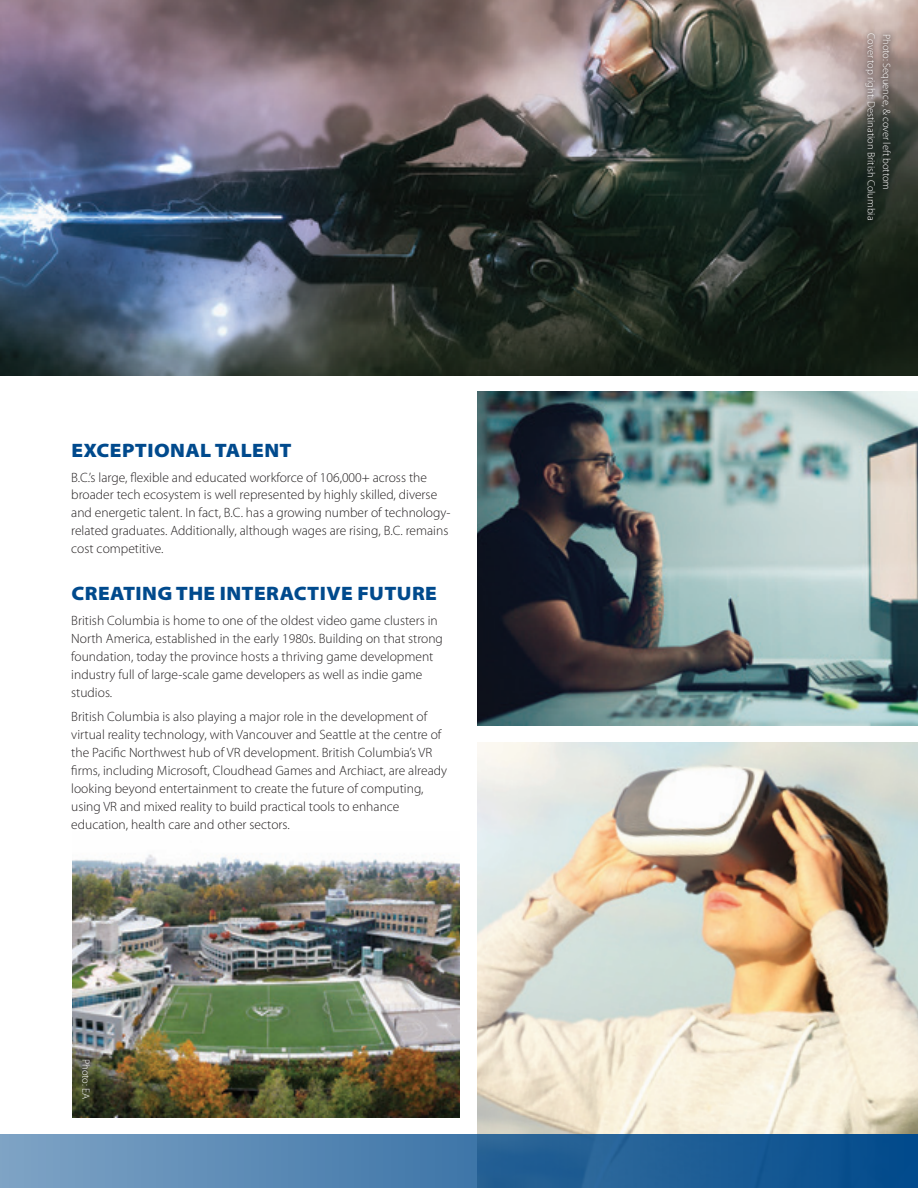
<style>
.page{position:relative;width:918px;height:1188px;background:#fff}
.page>*{position:absolute;margin:0;border:0;box-sizing:border-box;transform-origin:0 0}
.t1{font:900 semi-expanded 19.5px "Myriad Pro";letter-spacing:.02em;color:#004a8d}
.t2{font:300 13.5px/18px "Myriad Pro";color:#231f20}
.t3{font:300 10.5px "Myriad Pro";color:#fff}
</style>
<div class="page">
<img style="left:477px;top:742px;width:441px;height:392px">
<img style="left:477px;top:392px;width:441px;height:334px">
<img style="left:0;top:0;width:918px;height:375px">
<div style="left:873px;top:26px;width:25px;height:172px;background:#231f20;opacity:.75"></div>
<div style="left:860px;top:29px;width:21px;height:196px;background:#231f20;opacity:.3"></div>
<img style="left:72px;top:853px;width:388px;height:264px">
<div style="left:77px;top:1054px;width:18px;height:50px;background:#231f20;opacity:.3"></div>
<svg style="left:0;top:1134px;width:918px;height:54px;background:#3d74a5"></svg>
<h1 class="t1" style="left:71px;top:439px;width:222px">EXCEPTIONAL TALENT</h1>
<p class="t2" style="left:71px;top:468px;width:381px">B.C.’s large, flexible and educated workforce of 106,000+ across the broader tech ecosystem is well represented by highly skilled, diverse and energetic talent. In fact, B.C. has a growing number of technology&shy;related graduates. Additionally, although wages are rising, B.C. remains cost competitive.</p>
<h1 class="t1" style="left:71px;top:582px;width:367px">CREATING THE INTERACTIVE FUTURE</h1>
<p class="t2" style="left:71px;top:611px;width:373px">British Columbia is home to one of the oldest video game clusters in North America, established in the early 1980s. Building on that strong foundation, today the province hosts a thriving game development industry full of large-scale game developers as well as indie game studios.</p>
<p class="t2" style="left:71px;top:708px;width:377px">British Columbia is also playing a major role in the development of virtual reality technology, with Vancouver and Seattle at the centre of the Pacific Northwest hub of VR development. British Columbia’s VR firms, including Microsoft, Cloudhead Games and Archiact, are already looking beyond entertainment to create the future of computing, using VR and mixed reality to build practical tools to enhance education, health care and other sectors.</p>
<p class="t3" style="left:92px;top:1059px;width:42px;rotate:90deg">Photo: EA</p>
<p class="t3" style="left:878px;top:33px;width:188px;rotate:90deg">Cover top right: Destination British Columbia</p>
<p class="t3" style="left:893px;top:34px;width:158px;rotate:90deg">Photo: Sequence, &amp; cover left bottom</p>
</div>
